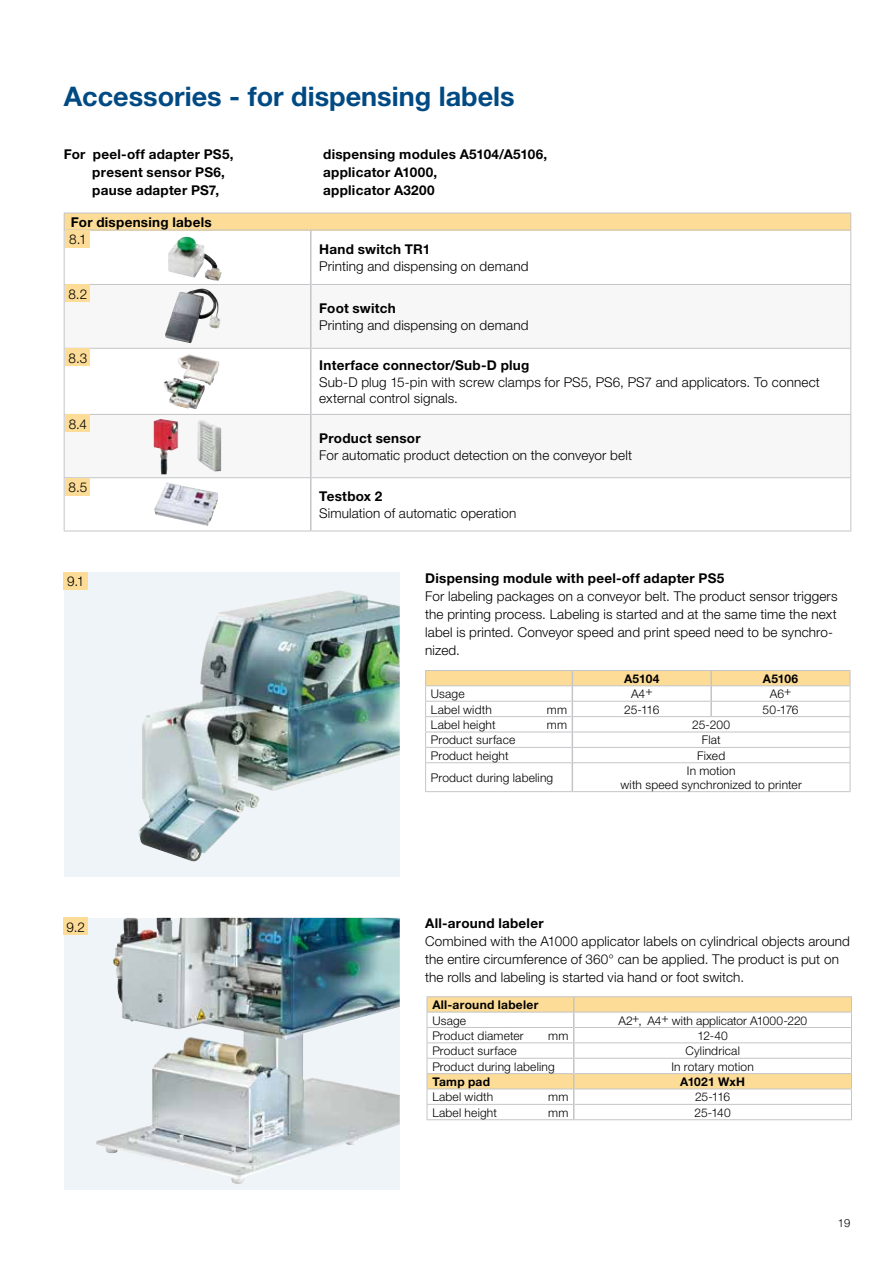
<style>
.page{position:relative;width:893px;height:1263px;background:#fff}
.page>*{position:absolute;margin:0;border:0;box-sizing:border-box;transform-origin:0 0}
.t1{font:700 27px "Helvetica Neue";color:#004a83}
.t2{font:300 13.5px/18px "Helvetica Neue";letter-spacing:.01em;color:#000}
.t3{font:700 13.5px/18px "Helvetica Neue";letter-spacing:.02em;color:#000}
.t4{font:300 12px/13.5px "Helvetica Neue";letter-spacing:.015em;color:#000;text-align:center}
.t5{font:700 12px "Helvetica Neue";letter-spacing:.02em;color:#000}
.t6{font:300 11.25px "Helvetica Neue";color:#000}
</style>
<div class="page">
<div style="left:64px;top:918px;width:336px;height:271px;background:#eef4f7"></div>
<img style="left:96px;top:918px;width:304px;height:266px">
<div style="left:64px;top:572px;width:336px;height:304px;background:#eef4f7"></div>
<img style="left:138px;top:591px;width:262px;height:270px">
<div style="left:64px;top:572px;width:24px;height:17px;background:#fcdc97"></div>
<div style="left:64px;top:918px;width:24px;height:17px;background:#fcdc97"></div>
<div style="left:64px;top:213px;width:787px;height:17px;background:#fcdc97"></div>
<svg style="left:65px;top:285px;width:785px;height:190px"></svg>
<svg style="left:850px;top:214px;width:1px;height:16px"></svg>
<hr style="left:311px;top:230px;width:540px;height:1px;background:#c3c5c8">
<hr style="left:850px;top:230px;width:1px;height:54px;background:#c3c5c8">
<hr style="left:312px;top:284px;width:539px;height:1px;background:#c3c5c8">
<hr style="left:850px;top:285px;width:1px;height:63px;background:#c3c5c8">
<hr style="left:312px;top:348px;width:539px;height:1px;background:#c3c5c8">
<hr style="left:850px;top:349px;width:1px;height:65px;background:#c3c5c8">
<hr style="left:312px;top:414px;width:539px;height:1px;background:#c3c5c8">
<hr style="left:850px;top:415px;width:1px;height:62px;background:#c3c5c8">
<hr style="left:312px;top:477px;width:539px;height:1px;background:#c3c5c8">
<hr style="left:850px;top:478px;width:1px;height:53px;background:#c3c5c8">
<hr style="left:311px;top:531px;width:540px;height:1px;background:#c3c5c8">
<hr style="left:64px;top:213px;width:247px;height:1px;background:#c3c5c8">
<hr style="left:311px;top:213px;width:540px;height:1px;background:#c3c5c8">
<hr style="left:64px;top:284px;width:246px;height:1px;background:#c3c5c8">
<hr style="left:64px;top:348px;width:246px;height:1px;background:#c3c5c8">
<hr style="left:64px;top:414px;width:246px;height:1px;background:#c3c5c8">
<svg style="left:64px;top:213px;width:1px;height:17px"></svg>
<hr style="left:64px;top:230px;width:247px;height:1px;background:#c3c5c8">
<hr style="left:64px;top:230px;width:1px;height:54px;background:#c3c5c8">
<hr style="left:64px;top:285px;width:1px;height:63px;background:#c3c5c8">
<hr style="left:64px;top:349px;width:1px;height:65px;background:#c3c5c8">
<hr style="left:64px;top:415px;width:1px;height:62px;background:#c3c5c8">
<hr style="left:64px;top:477px;width:246px;height:1px;background:#c3c5c8">
<hr style="left:64px;top:478px;width:1px;height:53px;background:#c3c5c8">
<hr style="left:64px;top:531px;width:247px;height:1px;background:#c3c5c8">
<hr style="left:310px;top:230px;width:2px;height:54px;background:#c3c5c8">
<hr style="left:310px;top:284px;width:2px;height:64px;background:#c3c5c8">
<hr style="left:310px;top:348px;width:2px;height:66px;background:#c3c5c8">
<hr style="left:310px;top:414px;width:2px;height:64px;background:#c3c5c8">
<hr style="left:310px;top:478px;width:2px;height:53px;background:#c3c5c8">
<img style="left:168px;top:237px;width:54px;height:44px">
<img style="left:165px;top:289px;width:56px;height:54px">
<img style="left:164px;top:354px;width:55px;height:55px">
<img style="left:154px;top:419px;width:67px;height:55px">
<img style="left:154px;top:482px;width:64px;height:44px">
<div style="left:66px;top:230px;width:24px;height:17px;background:#fcdc97"></div>
<div style="left:66px;top:285px;width:24px;height:17px;background:#fcdc97"></div>
<div style="left:66px;top:349px;width:24px;height:17px;background:#fcdc97"></div>
<div style="left:66px;top:415px;width:24px;height:17px;background:#fcdc97"></div>
<div style="left:66px;top:478px;width:24px;height:17px;background:#fcdc97"></div>
<hr style="left:427px;top:996px;width:147px;height:1px;background:#c3c5c8">
<hr style="left:574px;top:996px;width:278px;height:1px;background:#c3c5c8">
<hr style="left:427px;top:1119px;width:147px;height:1px;background:#c3c5c8">
<hr style="left:574px;top:1119px;width:278px;height:1px;background:#c3c5c8">
<svg style="left:427px;top:997px;width:425px;height:122px"></svg>
<hr style="left:425px;top:791px;width:147px;height:1px;background:#c3c5c8">
<hr style="left:572px;top:791px;width:139px;height:1px;background:#c3c5c8">
<hr style="left:711px;top:791px;width:139px;height:1px;background:#c3c5c8">
<svg style="left:425px;top:670px;width:426px;height:121px"></svg>
<h1 class="t1" style="left:64px;top:80px;width:452px">Accessories - for dispensing labels</h1>
<p class="t3" style="left:92px;top:145px;width:143px;text-indent:-28px">For peel-off adapter PS5, present sensor PS6, pause adapter PS7,</p>
<p class="t3" style="left:323px;top:145px;width:226px">dispensing modules A5104/A5106, applicator A1000,<br>applicator A3200</p>
<p class="t3" style="left:71px;top:213px;width:142px">For dispensing labels</p>
<p class="t2" style="left:69px;top:230px;width:19px">8.1</p>
<p class="t2" style="left:68px;top:285px;width:20px">8.2</p>
<p class="t2" style="left:69px;top:348px;width:20px">8.3</p>
<p class="t2" style="left:69px;top:414px;width:20px">8.4</p>
<p class="t2" style="left:69px;top:478px;width:20px">8.5</p>
<p class="t2" style="left:67px;top:572px;width:19px">9.1</p>
<p class="t2" style="left:66px;top:917px;width:20px">9.2</p>
<p class="t3" style="left:319px;top:240px;width:112px">Hand switch TR1</p>
<p class="t2" style="left:319px;top:257px;width:211px">Printing and dispensing on demand</p>
<p class="t3" style="left:319px;top:299px;width:78px">Foot switch</p>
<p class="t2" style="left:319px;top:316px;width:211px">Printing and dispensing on demand</p>
<p class="t3" style="left:319px;top:356px;width:212px">Interface connector/Sub-D plug</p>
<p class="t2" style="left:319px;top:373px;width:502px;line-height:16.5px">Sub-D plug 15-pin with screw clamps for PS5, PS6, PS7 and applicators. To connect external control signals.</p>
<p class="t3" style="left:319px;top:429px;width:103px">Product sensor</p>
<p class="t2" style="left:319px;top:445px;width:314px">For automatic product detection on the conveyor belt</p>
<p class="t3" style="left:319px;top:487px;width:65px">Testbox 2</p>
<p class="t2" style="left:319px;top:504px;width:199px">Simulation of automatic operation</p>
<p class="t3" style="left:425px;top:569px;width:301px">Dispensing module with peel-off adapter PS5</p>
<p class="t2" style="left:425px;top:587px;width:414px">For labeling packages on a conveyor belt. The product sensor triggers the printing process. Labeling is started and at the same time the next label is printed. Conveyor speed and print speed need to be synchro&shy;nized.</p>
<p class="t5" style="left:624px;top:671px;width:37px">A5104</p>
<p class="t5" style="left:763px;top:671px;width:37px">A5106</p>
<p class="t4" style="left:431px;top:687px;width:35px">Usage</p>
<p class="t4" style="left:631px;top:687px;width:23px">A4+</p>
<p class="t4" style="left:770px;top:687px;width:23px">A6+</p>
<p class="t4" style="left:431px;top:702px;width:62px">Label width</p>
<p class="t4" style="left:547px;top:702px;width:22px">mm</p>
<p class="t4" style="left:624px;top:702px;width:37px">25-116</p>
<p class="t4" style="left:763px;top:702px;width:37px">50-176</p>
<p class="t4" style="left:431px;top:718px;width:66px">Label height</p>
<p class="t4" style="left:547px;top:718px;width:22px">mm</p>
<p class="t4" style="left:692px;top:718px;width:39px">25-200</p>
<p class="t4" style="left:431px;top:733px;width:86px">Product surface</p>
<p class="t4" style="left:702px;top:733px;width:20px">Flat</p>
<p class="t4" style="left:431px;top:748px;width:79px">Product height</p>
<p class="t4" style="left:697px;top:748px;width:30px">Fixed</p>
<p class="t4" style="left:431px;top:771px;width:124px">Product during labeling</p>
<p class="t4" style="left:620px;top:764px;width:183px">In motion<br>with speed synchronized to printer</p>
<p class="t3" style="left:425px;top:914px;width:120px">All-around labeler</p>
<p class="t2" style="left:425px;top:932px;width:426px">Combined with the A1000 applicator labels on cylindrical objects around the entire circumference of 360° can be applied. The product is put on the rolls and labeling is started via hand or foot switch.</p>
<p class="t5" style="left:432px;top:997px;width:107px">All-around labeler</p>
<p class="t4" style="left:432px;top:1013px;width:35px">Usage</p>
<p class="t4" style="left:618px;top:1013px;width:190px">A2+, A4+ with applicator A1000-220</p>
<p class="t4" style="left:432px;top:1028px;width:93px">Product diameter</p>
<p class="t4" style="left:548px;top:1028px;width:22px">mm</p>
<p class="t4" style="left:697px;top:1028px;width:32px">12-40</p>
<p class="t4" style="left:432px;top:1044px;width:86px">Product surface</p>
<p class="t4" style="left:685px;top:1044px;width:56px">Cylindrical</p>
<p class="t4" style="left:432px;top:1059px;width:124px">Product during labeling</p>
<p class="t4" style="left:671px;top:1059px;width:84px">In rotary motion</p>
<p class="t5" style="left:432px;top:1074px;width:59px">Tamp pad</p>
<p class="t5" style="left:680px;top:1074px;width:67px">A1021 WxH</p>
<p class="t4" style="left:432px;top:1090px;width:62px">Label width</p>
<p class="t4" style="left:548px;top:1090px;width:22px">mm</p>
<p class="t4" style="left:695px;top:1090px;width:37px">25-116</p>
<p class="t4" style="left:432px;top:1105px;width:66px">Label height</p>
<p class="t4" style="left:548px;top:1105px;width:22px">mm</p>
<p class="t4" style="left:695px;top:1105px;width:38px">25-140</p>
<p class="t6" style="left:838px;top:1216px;width:14px">19</p>
</div>
